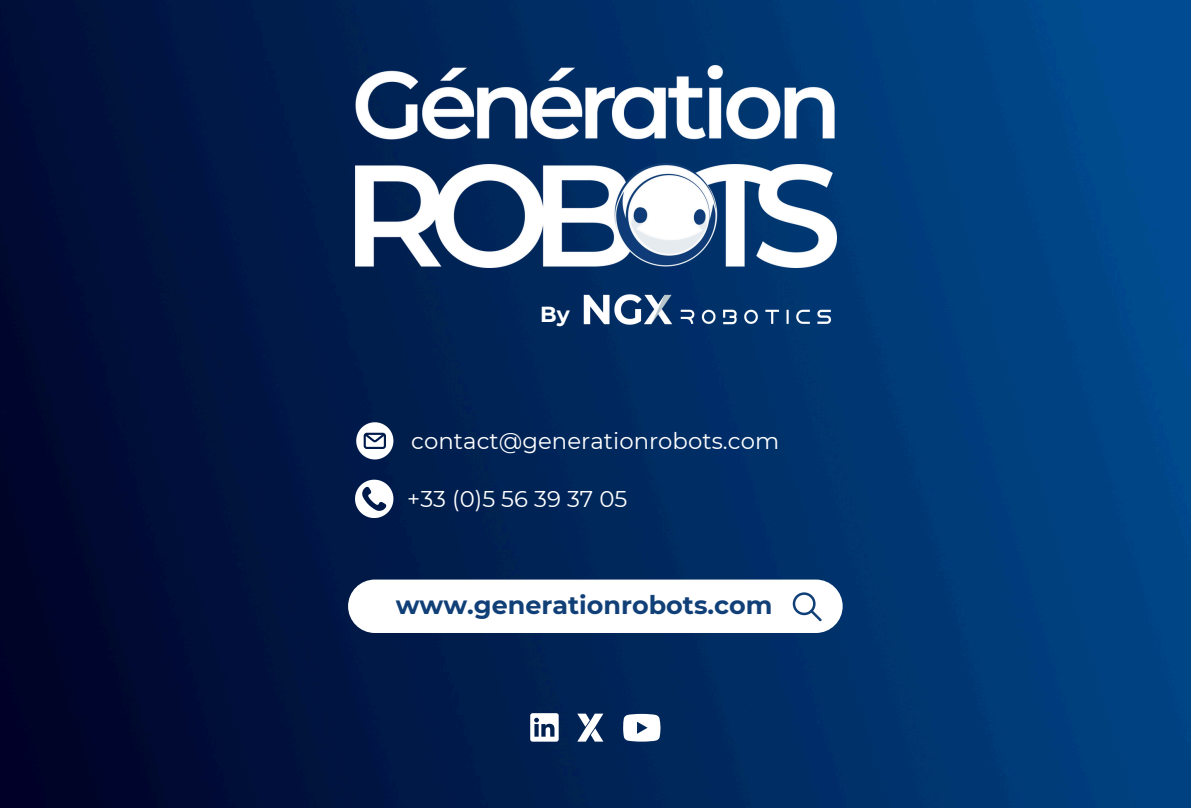
<style>
.page{position:relative;width:1191px;height:808px;background:#fff}
.page>*{position:absolute;margin:0;border:0;box-sizing:border-box;transform-origin:0 0}
.t1{font:700 25.4px "Montserrat";color:#114078}
.t2{font:22.8px "Montserrat";color:#fff}
.t3{font:700 21.7px "Montserrat";color:#fff}
</style>
<div class="page">
<img style="left:0;top:0;width:1190px;height:808px">
<div style="left:348px;top:579px;width:494px;height:54px;background:#fff;border-radius:27px"></div>
<svg style="left:792px;top:592px;width:29px;height:29px"></svg>
<svg style="left:530px;top:713px;width:28px;height:28px"></svg>
<svg style="left:577px;top:713px;width:26px;height:28px"></svg>
<svg style="left:623px;top:714px;width:37px;height:27px"></svg>
<svg style="left:356px;top:422px;width:37px;height:37px"></svg>
<svg style="left:355px;top:480px;width:38px;height:38px"></svg>
<img style="left:355px;top:65px;width:481px;height:202px">
<img style="left:580px;top:291px;width:255px;height:37px">
<h2 class="t3" style="left:540px;top:301px;width:31px">By</h2>
<p class="t2" style="left:411px;top:427px;width:369px">contact@generationrobots.com</p>
<p class="t2" style="left:407px;top:485px;width:221px">+33 (0)5 56 39 37 05</p>
<p class="t1" style="left:396px;top:589px;width:378px">www.generationrobots.com</p>
</div>
